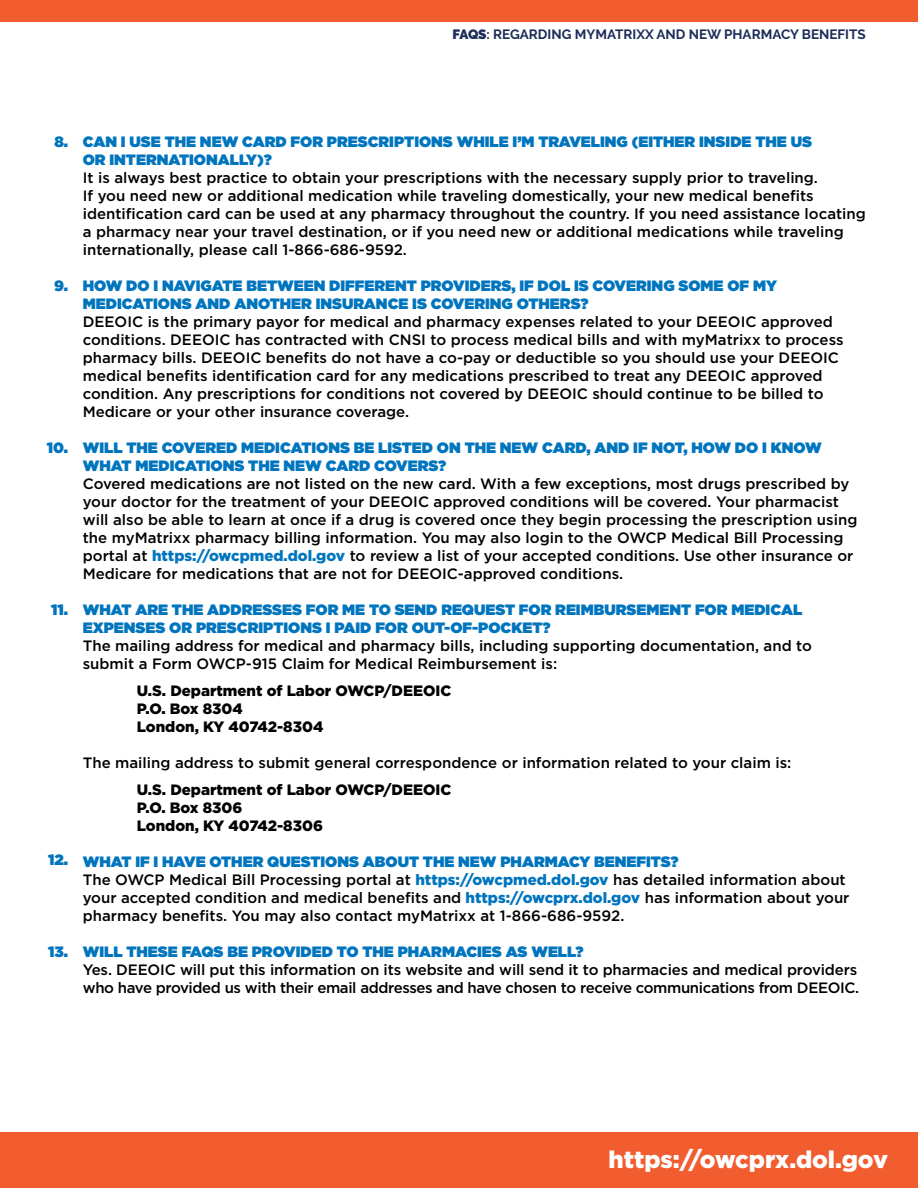
<style>
.page{position:relative;width:918px;height:1188px;background:#fff}
.page>*{position:absolute;margin:0;border:0;box-sizing:border-box;transform-origin:0 0}
.body{font:900 24px "Gotham";color:#fff}
.body-2{font:500 15px/18px "Gotham";color:#000}
.t1{font:900 15px/18px "Gotham";color:#0075be}
.body-3{font:500 15px/18px "Gotham";letter-spacing:-.025em;color:#000}
.body-4{font:900 15px "Gotham";color:#000}
.t2{font:700 13.5px "Raleway";color:#1c2d58}
.s1{font-weight:900}
.s2{font-weight:900;color:#0075be}
</style>
<div class="page">
<div style="left:0;top:1132px;width:918px;height:56px;background:#f15d2f"></div>
<div style="left:0;top:0;width:918px;height:22px;background:#f15d2f"></div>
<p class="t2" style="left:452px;top:26px;width:415px"><span class="s1">FAQS</span>: REGARDING MYMATRIXX AND NEW PHARMACY BENEFITS</p>
<h2 class="t1" style="left:54px;top:132px;width:15px">8.</h2>
<h2 class="t1" style="left:54px;top:276px;width:16px">9.</h2>
<h2 class="t1" style="left:47px;top:438px;width:23px">10.</h2>
<h2 class="t1" style="left:51px;top:600px;width:18px">11.</h2>
<h2 class="t1" style="left:48px;top:851px;width:21px">12.</h2>
<h2 class="t1" style="left:48px;top:942px;width:21px">13.</h2>
<h2 class="t1" style="left:83px;top:132px;width:731px">CAN I USE THE NEW CARD FOR PRESCRIPTIONS WHILE I’M TRAVELING (EITHER INSIDE THE US<br>OR INTERNATIONALLY)?</h2>
<p class="body-2" style="left:83px;top:169px;width:785px">It is always best practice to obtain your prescriptions with the necessary supply prior to traveling.<br>If you need new or additional medication while traveling domestically, your new medical benefits identification card can be used at any pharmacy throughout the country. If you need assistance locating a pharmacy near your travel destination, or if you need new or additional medications while traveling internationally, please call 1-866-686-9592.</p>
<h2 class="t1" style="left:83px;top:276px;width:696px">HOW DO I NAVIGATE BETWEEN DIFFERENT PROVIDERS, IF DOL IS COVERING SOME OF MY<br>MEDICATIONS AND ANOTHER INSURANCE IS COVERING OTHERS?</h2>
<h2 class="body-2" style="left:83px;top:313px;width:762px">DEEOIC is the primary payor for medical and pharmacy expenses related to your DEEOIC approved conditions. DEEOIC has contracted with CNSI to process medical bills and with myMatrixx to process pharmacy bills. DEEOIC benefits do not have a co-pay or deductible so you should use your DEEOIC medical benefits identification card for any medications prescribed to treat any DEEOIC approved condition. Any prescriptions for conditions not covered by DEEOIC should continue to be billed to Medicare or your other insurance coverage.</h2>
<h2 class="t1" style="left:83px;top:438px;width:740px">WILL THE COVERED MEDICATIONS BE LISTED ON THE NEW CARD, AND IF NOT, HOW DO I KNOW<br>WHAT MEDICATIONS THE NEW CARD COVERS?</h2>
<p class="body-2" style="left:83px;top:475px;width:776px">Covered medications are not listed on the new card. With a few exceptions, most drugs prescribed by your doctor for the treatment of your DEEOIC approved conditions will be covered. Your pharmacist will also be able to learn at once if a drug is covered once they begin processing the prescription using the myMatrixx pharmacy billing information. You may also login to the OWCP Medical Bill Processing portal at <span class="s2">https://owcpmed.dol.gov</span> to review a list of your accepted conditions. Use other insurance or Medicare for medications that are not for DEEOIC-approved conditions.</p>
<h2 class="t1" style="left:83px;top:600px;width:721px">WHAT ARE THE ADDRESSES FOR ME TO SEND REQUEST FOR REIMBURSEMENT FOR MEDICAL<br>EXPENSES OR PRESCRIPTIONS I PAID FOR OUT-OF-POCKET?</h2>
<p class="body-2" style="left:83px;top:637px;width:731px">The mailing address for medical and pharmacy bills, including supporting documentation, and to submit a Form OWCP-915 Claim for Medical Reimbursement is:</p>
<p class="body-4" style="left:137px;top:680px;width:316px">U.S. Department of Labor OWCP/DEEOIC</p>
<p class="body-4" style="left:137px;top:698px;width:108px">P.O. Box 8304</p>
<p class="body-4" style="left:137px;top:716px;width:188px">London, KY 40742-8304</p>
<p class="body-2" style="left:83px;top:754px;width:710px">The mailing address to submit general correspondence or information related to your claim is:</p>
<p class="body-4" style="left:137px;top:779px;width:316px">U.S. Department of Labor OWCP/DEEOIC</p>
<p class="body-4" style="left:137px;top:797px;width:107px">P.O. Box 8306</p>
<p class="body-4" style="left:137px;top:815px;width:188px">London, KY 40742-8306</p>
<h2 class="t1" style="left:83px;top:852px;width:597px">WHAT IF I HAVE OTHER QUESTIONS ABOUT THE NEW PHARMACY BENEFITS?</h2>
<p class="body-2" style="left:83px;top:871px;width:768px">The OWCP Medical Bill Processing portal at <span class="s2">https://owcpmed.dol.gov</span> has detailed information about your accepted condition and medical benefits and <span class="s2">https://owcprx.dol.gov</span> has information about your pharmacy benefits. You may also contact myMatrixx at 1-866-686-9592.</p>
<h2 class="t1" style="left:83px;top:942px;width:502px">WILL THESE FAQS BE PROVIDED TO THE PHARMACIES AS WELL?</h2>
<p class="body-3" style="left:83px;top:961px;width:778px">Yes. DEEOIC will put this information on its website and will send it to pharmacies and medical providers who have provided us with their email addresses and have chosen to receive communications from DEEOIC.</p>
<p class="body" style="left:608px;top:1143px;width:281px">https://owcprx.dol.gov</p>
</div>
